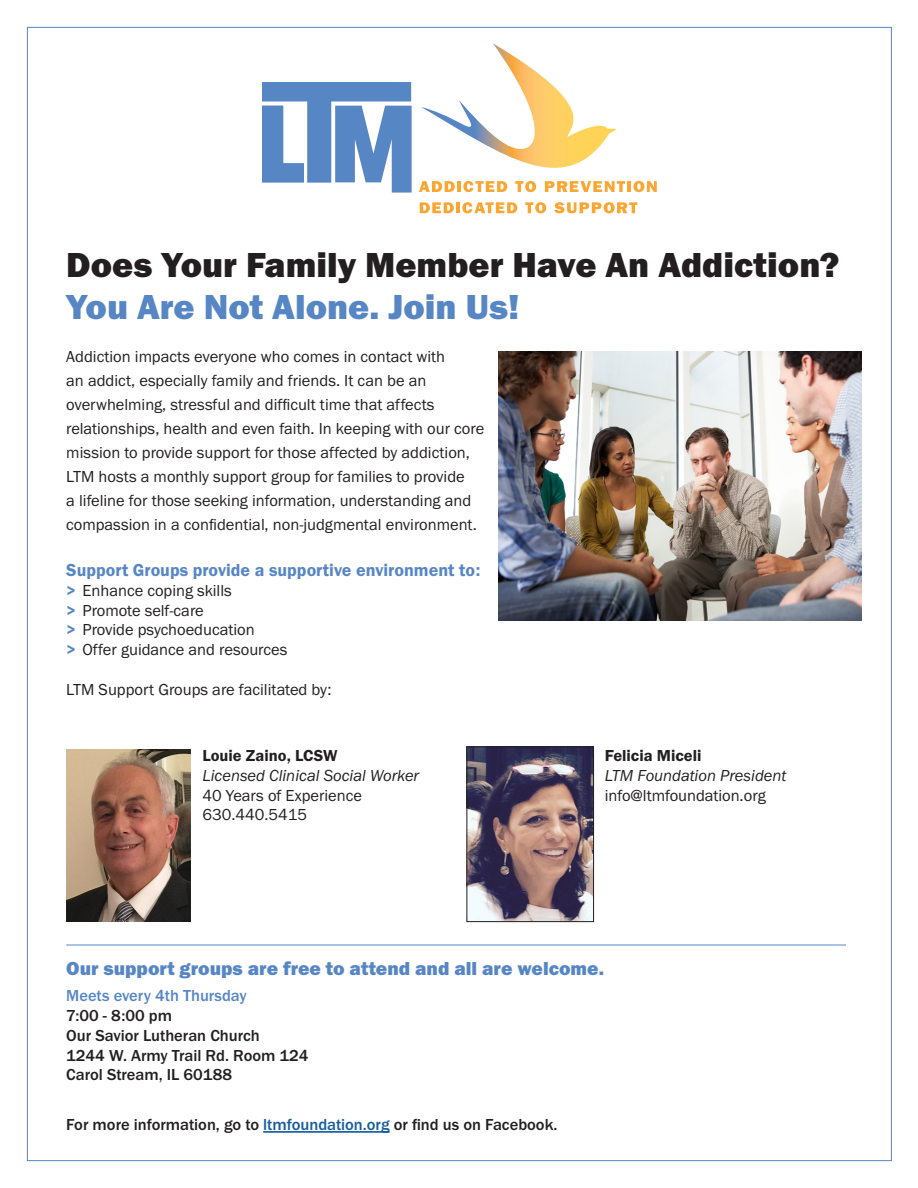
<style>
.page{position:relative;width:918px;height:1188px;background:#fff}
.page>*{position:absolute;margin:0;border:0;box-sizing:border-box;transform-origin:0 0}
.t1{font:36px "Franklin Gothic URW Hea";color:#231f20}
.t2{font:36px "Franklin Gothic URW Hea";color:#5786c5}
.t3{font:19.5px "Franklin Gothic URW Hea";color:#5786c5}
.t4{font:18px "Franklin Gothic URW Dem";color:#5786c5}
.t5{font:16.5px/24px "Franklin Gothic URW Boo";color:#231f20}
.t6{font:500 16.5px "Franklin Gothic URW";color:#231f20}
.t7{font:16.5px "Franklin Gothic URW Boo Ita";color:#231f20}
.t8{font:16.5px "Franklin Gothic URW Dem";color:#231f20}
.t9{font:500 16.5px "Franklin Gothic URW";color:#5786c5}
.s1{font-family:"Franklin Gothic URW Dem";color:#5786c5}
.s2{color:#175d9e}
</style>
<div class="page">
<svg style="left:262px;top:82px;width:150px;height:111px"></svg>
<svg style="left:419px;top:43px;width:238px;height:170px"></svg>
<hr style="left:66px;top:945px;width:780px;height:1px;background:#5786c5">
<hr style="left:263px;top:1131px;width:127px;height:2px;background:#175d9e">
<img style="left:499px;top:351px;width:363px;height:270px">
<img style="left:468px;top:749px;width:124px;height:171px">
<div style="left:466px;top:747px;width:128px;height:175px;border:1px solid #231f20"></div>
<img style="left:66px;top:750px;width:124px;height:172px">
<p class="t1" style="left:66px;top:242px;width:775px">Does Your Family Member Have An Addiction?</p>
<p class="t2" style="left:66px;top:284px;width:455px">You Are Not Alone. Join Us!</p>
<p class="t5" style="left:66px;top:345px;width:420px">Addiction impacts everyone who comes in contact with<br>an addict, especially family and friends. It can be an overwhelming, stressful and difficult time that affects relationships, health and even faith. In keeping with our core mission to provide support for those affected by addiction, LTM hosts a monthly support group for families to provide<br>a lifeline for those seeking information, understanding and compassion in a confidential, non-judgmental environment.</p>
<p class="t4" style="left:66px;top:559px;width:416px">Support Groups provide a supportive environment to:</p>
<p class="t5" style="left:66px;top:578px;width:167px"><span class="s1">&gt;</span> Enhance coping skills</p>
<p class="t5" style="left:66px;top:598px;width:139px"><span class="s1">&gt;</span> Promote self-care</p>
<p class="t5" style="left:66px;top:618px;width:190px"><span class="s1">&gt;</span> Provide psychoeducation</p>
<p class="t5" style="left:66px;top:637px;width:223px"><span class="s1">&gt;</span> Offer guidance and resources</p>
<p class="t5" style="left:66px;top:677px;width:267px">LTM Support Groups are facilitated by:</p>
<p class="t8" style="left:202px;top:745px;width:137px">Louie Zaino, LCSW</p>
<p class="t7" style="left:202px;top:765px;width:218px">Licensed Clinical Social Worker</p>
<p class="t5" style="left:202px;top:783px;width:161px">40 Years of Experience</p>
<p class="t5" style="left:202px;top:803px;width:106px">630.440.5415</p>
<p class="t8" style="left:605px;top:745px;width:98px">Felicia Miceli</p>
<p class="t7" style="left:605px;top:765px;width:183px">LTM Foundation President</p>
<p class="t5" style="left:605px;top:783px;width:163px">info@ltmfoundation.org</p>
<p class="t3" style="left:66px;top:956px;width:540px">Our support groups are free to attend and all are welcome.</p>
<p class="t9" style="left:66px;top:985px;width:182px">Meets every 4th Thursday</p>
<p class="t6" style="left:66px;top:1005px;width:107px">7:00 - 8:00 pm</p>
<p class="t6" style="left:66px;top:1025px;width:195px">Our Savior Lutheran Church</p>
<p class="t6" style="left:66px;top:1045px;width:244px">1244 W. Army Trail Rd. Room 124</p>
<p class="t6" style="left:66px;top:1065px;width:167px">Carol Stream, IL 60188</p>
<p class="t6" style="left:66px;top:1114px;width:493px">For more information, go to <span class="s2">ltmfoundation.org</span> or find us on Facebook.</p>
</div>
